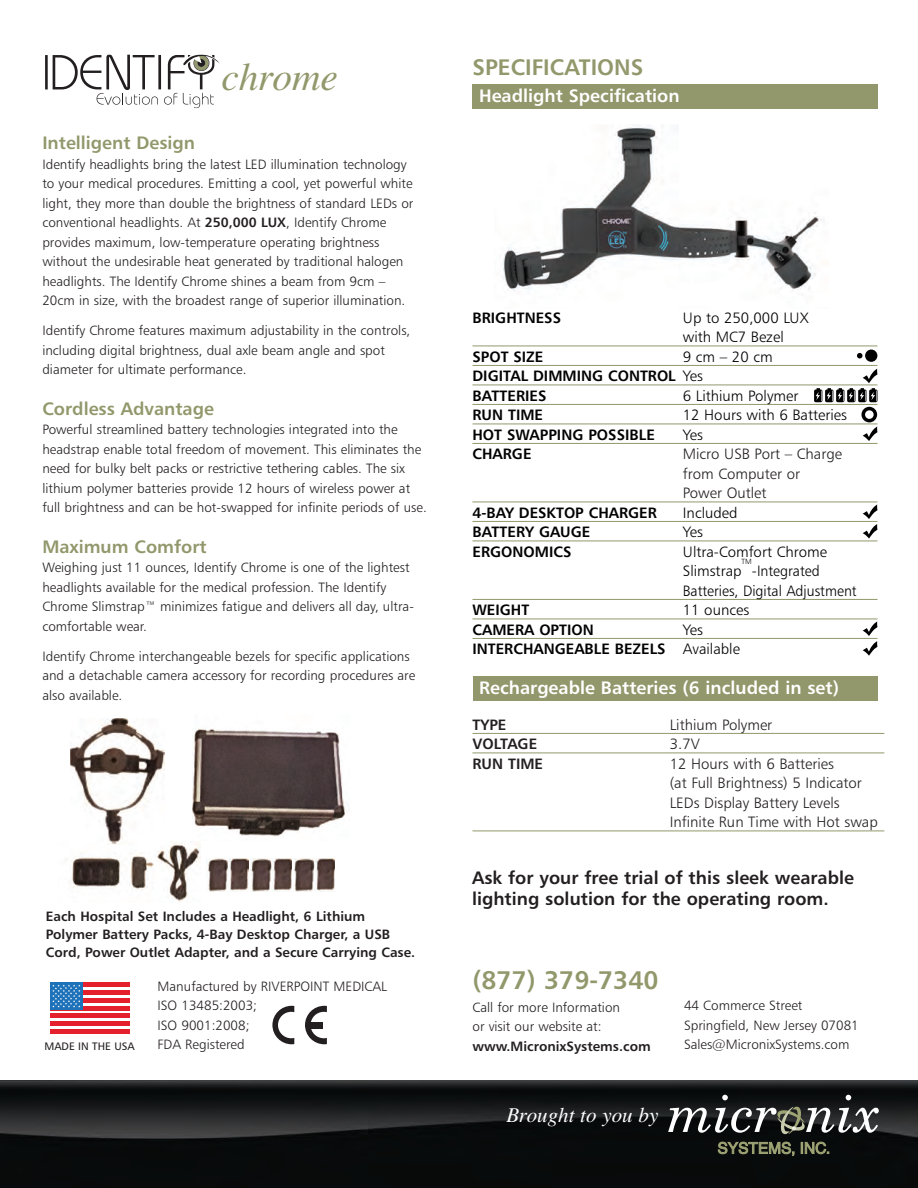
<style>
.page{position:relative;width:918px;height:1188px;background:#fff}
.page>*{position:absolute;margin:0;border:0;box-sizing:border-box;transform-origin:0 0}
.t1{font:italic 39.3px "Times";color:#92986b}
.t2{font:700 25.5px "Humanist";color:#92986b}
.t3{font:700 22.5px "Humanist";color:#92986b}
.t4{font:italic 21px "Times";color:#fff}
.t5{font:700 18px/21px "Humanist";color:#231f20}
.t6{font:700 18px "Humanist";color:#fff}
.t7{font:700 18px "Humanist";color:#92986b}
.t8{font:700 15px/19.5px "Humanist";color:#010101}
.t9{font:300 15px/19.5px "Humanist";color:#231f20}
.t10{font:300 15px/19.5px "Humanist";color:#010101}
.t11{font:700 15px "Humanist";color:#231f20}
.t12{font:300 13.5px/19.5px "Humanist";color:#231f20}
.t13{font:700 13.5px/18px "Humanist";color:#231f20}
.t14{font:10.8px "Humanist";color:#231f20}
.t15{font:300 7.5px "Humanist";color:#010101}
.s1{font-weight:700}
.s2{font-weight:300}
</style>
<div class="page">
<img style="left:502px;top:125px;width:322px;height:166px">
<img style="left:0;top:1080px;width:918px;height:108px">
<div style="left:472px;top:85px;width:406px;height:24px;background:#92986b"></div>
<hr style="left:472px;top:346px;width:406px;height:1px;background:#92986b">
<hr style="left:472px;top:365px;width:406px;height:1px;background:#92986b">
<hr style="left:472px;top:385px;width:406px;height:1px;background:#92986b">
<hr style="left:472px;top:404px;width:406px;height:1px;background:#92986b">
<hr style="left:472px;top:424px;width:406px;height:1px;background:#92986b">
<hr style="left:472px;top:443px;width:406px;height:1px;background:#92986b">
<hr style="left:472px;top:502px;width:406px;height:1px;background:#92986b">
<hr style="left:472px;top:521px;width:406px;height:1px;background:#92986b">
<hr style="left:472px;top:541px;width:406px;height:1px;background:#92986b">
<hr style="left:472px;top:599px;width:406px;height:1px;background:#92986b">
<hr style="left:472px;top:619px;width:406px;height:1px;background:#92986b">
<hr style="left:472px;top:638px;width:406px;height:1px;background:#92986b">
<hr style="left:472px;top:733px;width:412px;height:1px;background:#92986b">
<hr style="left:472px;top:753px;width:412px;height:1px;background:#92986b">
<hr style="left:472px;top:831px;width:412px;height:1px;background:#92986b">
<svg style="left:45px;top:54px;width:175px;height:54px"></svg>
<div style="left:473px;top:676px;width:404px;height:25px;background:#92986b"></div>
<svg style="left:718px;top:1142px;width:76px;height:14px"></svg>
<svg style="left:801px;top:1142px;width:28px;height:12px"></svg>
<svg style="left:668px;top:1095px;width:211px;height:41px"></svg>
<svg style="left:50px;top:1002px;width:79px;height:12px"></svg>
<hr style="left:51px;top:983px;width:78px;height:4px;background:#e4202c">
<div style="left:50px;top:990px;width:79px;height:5px;background:#e4202c"></div>
<hr style="left:50px;top:998px;width:79px;height:4px;background:#e4202c">
<hr style="left:50px;top:1006px;width:79px;height:4px;background:#e4202c">
<hr style="left:50px;top:1014px;width:79px;height:4px;background:#e4202c">
<div style="left:50px;top:1021px;width:79px;height:5px;background:#e4202c"></div>
<hr style="left:50px;top:1029px;width:79px;height:4px;background:#e4202c">
<div style="left:50px;top:983px;width:33px;height:27px;background:#1e72ba"></div>
<svg style="left:52px;top:985px;width:28px;height:22px"></svg>
<img style="left:206px;top:859px;width:42px;height:32px">
<img style="left:250px;top:859px;width:85px;height:32px">
<img style="left:65px;top:842px;width:136px;height:60px">
<svg style="left:857px;top:353px;width:5px;height:5px"></svg>
<div style="left:865px;top:350px;width:12px;height:12px;background:#010101;border-radius:50%"></div>
<svg style="left:814px;top:369px;width:64px;height:72px"></svg>
<svg style="left:863px;top:621px;width:14px;height:35px"></svg>
<svg style="left:863px;top:505px;width:14px;height:34px"></svg>
<svg style="left:272px;top:1006px;width:22px;height:38px"></svg>
<svg style="left:305px;top:1006px;width:22px;height:38px"></svg>
<div style="left:309px;top:1022px;width:13px;height:6px;background:#231f20"></div>
<img style="left:71px;top:718px;width:93px;height:126px">
<img style="left:193px;top:728px;width:152px;height:108px">
<h1 class="t1" style="left:221px;top:43px;width:118px">chrome</h1>
<h3 class="t7" style="left:42px;top:136px;width:154px">Intelligent Design</h3>
<p class="t12" style="left:42px;top:155px;width:373px">Identify headlights bring the latest LED illumination technology to your medical procedures. Emitting a cool, yet powerful white light, they more than double the brightness of standard LEDs or conventional headlights. At <span class="s1">250,000 LUX</span>, Identify Chrome provides maximum, low-temperature operating brightness without the undesirable heat generated by traditional halogen headlights. The Identify Chrome shines a beam from 9cm – 20cm in size, with the broadest range of superior illumination.</p>
<p class="t12" style="left:42px;top:322px;width:370px">Identify Chrome features maximum adjustability in the controls, including digital brightness, dual axle beam angle and spot diameter for ultimate performance.</p>
<h3 class="t7" style="left:42px;top:401px;width:173px">Cordless Advantage</h3>
<p class="t12" style="left:42px;top:421px;width:386px">Powerful streamlined battery technologies integrated into the headstrap enable total freedom of movement. This eliminates the need for bulky belt packs or restrictive tethering cables. The six lithium polymer batteries provide 12 hours of wireless power at full brightness and can be hot-swapped for infinite periods of use.</p>
<h3 class="t7" style="left:42px;top:539px;width:166px">Maximum Comfort</h3>
<p class="t12" style="left:42px;top:559px;width:373px">Weighing just 11 ounces, Identify Chrome is one of the lightest headlights available for the medical profession. The Identify Chrome Slimstrap™ minimizes fatigue and delivers all day, ultra&shy;comfortable wear.</p>
<p class="t12" style="left:42px;top:647px;width:374px">Identify Chrome interchangeable bezels for specific applications and a detachable camera accessory for recording procedures are also available.</p>
<p class="t13" style="left:46px;top:908px;width:371px">Each Hospital Set Includes a Headlight, 6 Lithium<br>Polymer Battery Packs, 4-Bay Desktop Charger, a USB<br>Cord, Power Outlet Adapter, and a Secure Carrying Case.</p>
<p class="t12" style="left:158px;top:977px;width:231px">Manufactured by RIVERPOINT MEDICAL<br>ISO 13485:2003;<br>ISO 9001:2008;<br>FDA Registered</p>
<p class="t14" style="left:45px;top:1042px;width:92px">MADE IN THE USA</p>
<h3 class="t3" style="left:472px;top:58px;width:172px">SPECIFICATIONS</h3>
<h3 class="t6" style="left:479px;top:89px;width:202px">Headlight Specification</h3>
<p class="t8" style="left:472px;top:309px;width:90px">BRIGHTNESS</p>
<p class="t10" style="left:683px;top:309px;width:128px">Up to 250,000 LUX with MC7 Bezel</p>
<p class="t8" style="left:472px;top:348px;width:72px">SPOT SIZE</p>
<p class="t8" style="left:472px;top:348px;width:302px;text-indent:210px"><span class="s2">9 cm – 20 cm<br></span>DIGITAL DIMMING CONTROL <span class="s2">Yes<br></span>BATTERIES</p>
<p class="t10" style="left:683px;top:387px;width:117px">6 Lithium Polymer</p>
<p class="t8" style="left:472px;top:406px;width:72px">RUN TIME</p>
<p class="t10" style="left:683px;top:406px;width:166px">12 Hours with 6 Batteries</p>
<p class="t8" style="left:472px;top:426px;width:184px">HOT SWAPPING POSSIBLE</p>
<p class="t10" style="left:683px;top:426px;width:22px">Yes</p>
<p class="t8" style="left:472px;top:445px;width:61px">CHARGE</p>
<p class="t9" style="left:683px;top:445px;width:161px">Micro USB Port – Charge from Computer or<br>Power Outlet</p>
<p class="t8" style="left:472px;top:504px;width:186px">4-BAY DESKTOP CHARGER</p>
<p class="t10" style="left:683px;top:504px;width:56px">Included</p>
<p class="t8" style="left:472px;top:523px;width:119px">BATTERY GAUGE</p>
<p class="t10" style="left:683px;top:523px;width:22px">Yes</p>
<p class="t8" style="left:472px;top:543px;width:101px">ERGONOMICS</p>
<p class="t10" style="left:683px;top:543px;width:146px">Ultra-Comfort Chrome<br>Slimstrap</p>
<p class="t15" style="left:742px;top:558px;width:12px">TM</p>
<p class="t10" style="left:683px;top:562px;width:175px;text-indent:69px">-Integrated<br>Batteries, Digital Adjustment</p>
<p class="t8" style="left:472px;top:601px;width:58px">WEIGHT</p>
<p class="t10" style="left:683px;top:601px;width:68px">11 ounces</p>
<p class="t8" style="left:472px;top:621px;width:123px">CAMERA OPTION</p>
<p class="t8" style="left:472px;top:621px;width:269px;text-indent:210px"><span class="s2">Yes<br></span>INTERCHANGEABLE BEZELS <span class="s2">Available</span></p>
<h3 class="t6" style="left:479px;top:681px;width:361px">Rechargeable Batteries (6 included in set)</h3>
<p class="t11" style="left:472px;top:718px;width:36px">TYPE</p>
<p class="t9" style="left:670px;top:716px;width:104px">Lithium Polymer</p>
<p class="t11" style="left:472px;top:738px;width:66px">VOLTAGE</p>
<p class="t9" style="left:670px;top:735px;width:32px">3.7V</p>
<p class="t11" style="left:472px;top:757px;width:72px">RUN TIME</p>
<p class="t9" style="left:670px;top:755px;width:210px">12 Hours with 6 Batteries<br>(at Full Brightness) 5 Indicator<br>LEDs Display Battery Levels<br>Infinite Run Time with Hot swap</p>
<h3 class="t5" style="left:472px;top:868px;width:383px">Ask for your free trial of this sleek wearable lighting solution for the operating room.</h3>
<h2 class="t2" style="left:472px;top:970px;width:188px">(877) 379-7340</h2>
<p class="t12" style="left:472px;top:998px;width:149px">Call for more Information or visit our website at:</p>
<p class="t13" style="left:472px;top:1038px;width:180px">www.MicronixSystems.com</p>
<h3 class="t4" style="left:506px;top:1102px;width:153px">Brought to you by</h3>
<p class="t12" style="left:684px;top:997px;width:176px">44 Commerce Street<br>Springfield, New Jersey 07081<br>Sales@MicronixSystems.com</p>
</div>
